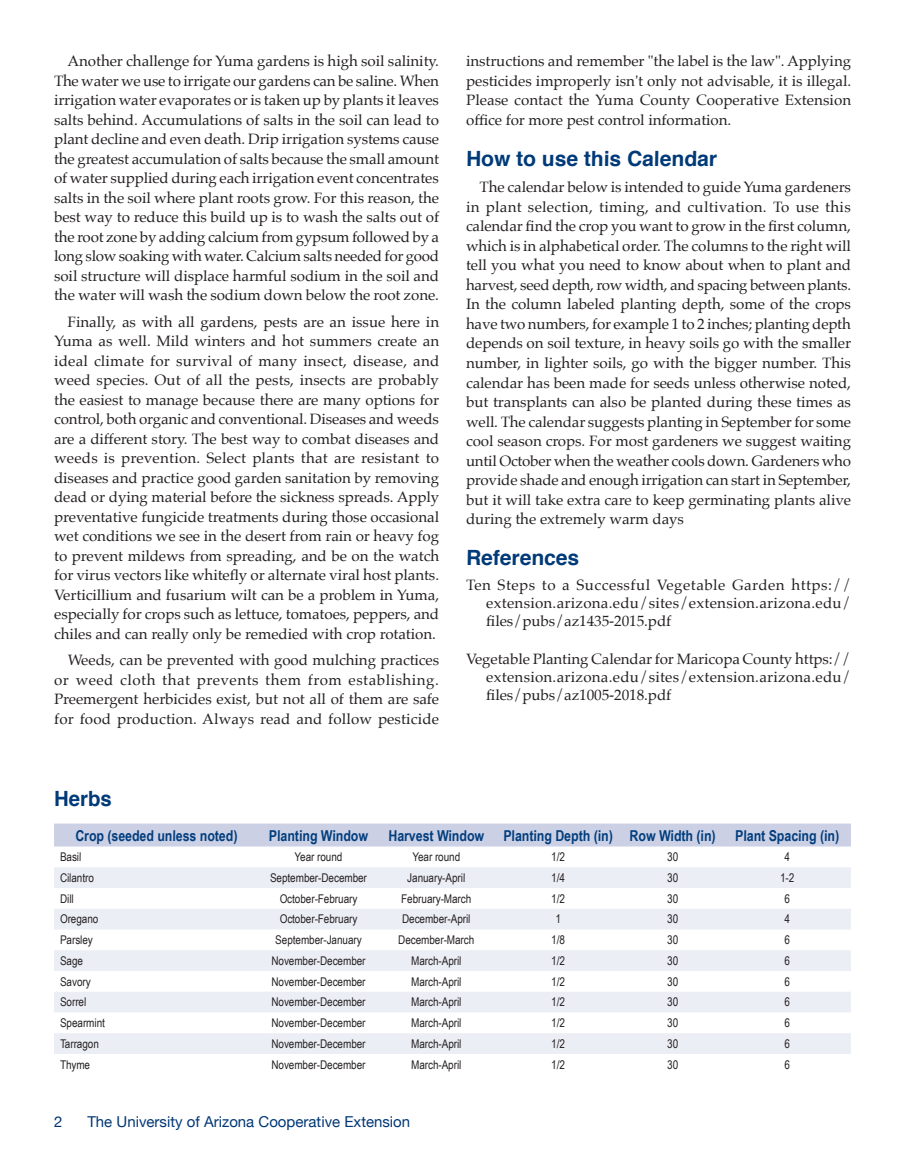
<style>
.page{position:relative;width:905px;height:1175px;background:#fff}
.page>*{position:absolute;margin:0;border:0;box-sizing:border-box;transform-origin:0 0}
.Subhead_1{font:700 21px "Helvetica";color:#013a78}
.t1{font:15px/19.5px "Palatino";color:#231f20;text-align:justify}
.t2{font:700 15px "Arial Narrow";letter-spacing:-.005em;color:#013d7d}
.t3{font:15px "Helvetica Neue";color:#013775}
.t4{font:12px "Arial Narrow";color:#231f20}
</style>
<div class="page">
<div style="left:54px;top:823px;width:796px;height:23px;background:#cbd0e4"></div>
<svg style="left:54px;top:867px;width:796px;height:187px;fill:#ebeef5"></svg>
<p class="t1" style="left:54px;top:51px;width:387px;text-indent:13px">Another challenge for Yuma gardens is high soil salinity.<br>The water we use to irrigate our gardens can be saline. When irrigation water evaporates or is taken up by plants it leaves salts behind. Accumulations of salts in the soil can lead to plant decline and even death. Drip irrigation systems cause the greatest accumulation of salts because the small amount of water supplied during each irrigation event concentrates salts in the soil where plant roots grow. For this reason, the best way to reduce this build up is to wash the salts out of the root zone by adding calcium from gypsum followed by a long slow soaking with water. Calcium salts needed for good soil structure will displace harmful sodium in the soil and the water will wash the sodium down below the root zone.</p>
<p class="t1" style="left:54px;top:312px;width:387px;text-indent:13px">Finally, as with all gardens, pests are an issue here in Yuma as well. Mild winters and hot summers create an ideal climate for survival of many insect, disease, and weed species. Out of all the pests, insects are probably the easiest to manage because there are many options for control, both organic and conventional. Diseases and weeds are a different story. The best way to combat diseases and weeds is prevention. Select plants that are resistant to diseases and practice good garden sanitation by removing dead or dying material before the sickness spreads. Apply preventative fungicide treatments during those occasional wet conditions we see in the desert from rain or heavy fog to prevent mildews from spreading, and be on the watch for virus vectors like whitefly or alternate viral host plants.<br>Verticillium and fusarium wilt can be a problem in Yuma, especially for crops such as lettuce, tomatoes, peppers, and chiles and can really only be remedied with crop rotation.</p>
<p class="t1" style="left:54px;top:650px;width:387px;text-indent:13px">Weeds, can be prevented with good mulching practices or weed cloth that prevents them from establishing.<br>Preemergent herbicides exist, but not all of them are safe for food production. Always read and follow pesticide</p>
<p class="t1" style="left:466px;top:51px;width:387px">instructions and remember "the label is the law". Applying pesticides improperly isn't only not advisable, it is illegal.<br>Please contact the Yuma County Cooperative Extension office for more pest control information.</p>
<p class="Subhead_1" style="left:466px;top:142px;width:253px">How to use this Calendar</p>
<p class="t1" style="left:466px;top:177px;width:387px;text-indent:13px">The calendar below is intended to guide Yuma gardeners in plant selection, timing, and cultivation. To use this calendar find the crop you want to grow in the first column, which is in alphabetical order. The columns to the right will tell you what you need to know about when to plant and harvest, seed depth, row width, and spacing between plants.<br>In the column labeled planting depth, some of the crops have two numbers, for example 1 to 2 inches; planting depth depends on soil texture, in heavy soils go with the smaller number, in lighter soils, go with the bigger number. This calendar has been made for seeds unless otherwise noted, but transplants can also be planted during these times as well. The calendar suggests planting in September for some cool season crops. For most gardeners we suggest waiting until October when the weather cools down. Gardeners who provide shade and enough irrigation can start in September, but it will take extra care to keep germinating plants alive during the extremely warm days</p>
<p class="Subhead_1" style="left:466px;top:541px;width:115px">References</p>
<p class="t1" style="left:486px;top:576px;width:367px;line-height:18px;text-indent:-20px">Ten Steps to a Successful Vegetable Garden https:// extension.arizona.edu/sites/extension.arizona.edu/ files/pubs/az1435-2015.pdf</p>
<p class="t1" style="left:486px;top:650px;width:366px;line-height:18px;text-indent:-20px">Vegetable Planting Calendar for Maricopa County https:// extension.arizona.edu/sites/extension.arizona.edu/ files/pubs/az1005-2018.pdf</p>
<p class="Subhead_1" style="left:54px;top:781px;width:59px">Herbs</p>
<p class="t2" style="left:75px;top:824px;width:164px">Crop (seeded unless noted)</p>
<p class="t2" style="left:269px;top:824px;width:100px">Planting Window</p>
<p class="t2" style="left:388px;top:824px;width:97px">Harvest Window</p>
<p class="t2" style="left:503px;top:824px;width:111px">Planting Depth (in)</p>
<p class="t2" style="left:629px;top:824px;width:88px">Row Width (in)</p>
<p class="t2" style="left:735px;top:824px;width:106px">Plant Spacing (in)</p>
<p class="t4" style="left:60px;top:848px;width:23px">Basil</p>
<p class="t4" style="left:294px;top:848px;width:50px">Year round</p>
<p class="t4" style="left:412px;top:848px;width:50px">Year round</p>
<p class="t4" style="left:551px;top:848px;width:15px">1/2</p>
<p class="t4" style="left:667px;top:848px;width:13px">30</p>
<p class="t4" style="left:784px;top:848px;width:7px">4</p>
<p class="t4" style="left:60px;top:869px;width:36px">Cilantro</p>
<p class="t4" style="left:270px;top:869px;width:98px">September-December</p>
<p class="t4" style="left:407px;top:869px;width:60px">January-April</p>
<p class="t4" style="left:551px;top:869px;width:15px">1/4</p>
<p class="t4" style="left:667px;top:869px;width:13px">30</p>
<p class="t4" style="left:780px;top:869px;width:16px">1-2</p>
<p class="t4" style="left:60px;top:889px;width:15px">Dill</p>
<p class="t4" style="left:280px;top:889px;width:79px">October-February</p>
<p class="t4" style="left:401px;top:889px;width:72px">February-March</p>
<p class="t4" style="left:551px;top:889px;width:15px">1/2</p>
<p class="t4" style="left:667px;top:889px;width:13px">30</p>
<p class="t4" style="left:784px;top:889px;width:7px">6</p>
<p class="t4" style="left:60px;top:910px;width:40px">Oregano</p>
<p class="t4" style="left:280px;top:910px;width:79px">October-February</p>
<p class="t4" style="left:402px;top:910px;width:70px">December-April</p>
<p class="t4" style="left:555px;top:910px;width:7px">1</p>
<p class="t4" style="left:667px;top:910px;width:13px">30</p>
<p class="t4" style="left:784px;top:910px;width:7px">4</p>
<p class="t4" style="left:60px;top:931px;width:35px">Parsley</p>
<p class="t4" style="left:275px;top:931px;width:88px">September-January</p>
<p class="t4" style="left:398px;top:931px;width:78px">December-March</p>
<p class="t4" style="left:551px;top:931px;width:15px">1/8</p>
<p class="t4" style="left:667px;top:931px;width:13px">30</p>
<p class="t4" style="left:784px;top:931px;width:7px">6</p>
<p class="t4" style="left:60px;top:952px;width:25px">Sage</p>
<p class="t4" style="left:271px;top:952px;width:96px">November-December</p>
<p class="t4" style="left:411px;top:952px;width:52px">March-April</p>
<p class="t4" style="left:551px;top:952px;width:15px">1/2</p>
<p class="t4" style="left:667px;top:952px;width:13px">30</p>
<p class="t4" style="left:784px;top:952px;width:7px">6</p>
<p class="t4" style="left:60px;top:972px;width:32px">Savory</p>
<p class="t4" style="left:271px;top:972px;width:96px">November-December</p>
<p class="t4" style="left:411px;top:972px;width:52px">March-April</p>
<p class="t4" style="left:551px;top:972px;width:15px">1/2</p>
<p class="t4" style="left:667px;top:972px;width:13px">30</p>
<p class="t4" style="left:784px;top:972px;width:7px">6</p>
<p class="t4" style="left:60px;top:993px;width:28px">Sorrel</p>
<p class="t4" style="left:271px;top:993px;width:96px">November-December</p>
<p class="t4" style="left:411px;top:993px;width:52px">March-April</p>
<p class="t4" style="left:551px;top:993px;width:15px">1/2</p>
<p class="t4" style="left:667px;top:993px;width:13px">30</p>
<p class="t4" style="left:784px;top:993px;width:7px">6</p>
<p class="t4" style="left:60px;top:1014px;width:47px">Spearmint</p>
<p class="t4" style="left:271px;top:1014px;width:96px">November-December</p>
<p class="t4" style="left:411px;top:1014px;width:52px">March-April</p>
<p class="t4" style="left:551px;top:1014px;width:15px">1/2</p>
<p class="t4" style="left:667px;top:1014px;width:13px">30</p>
<p class="t4" style="left:784px;top:1014px;width:7px">6</p>
<p class="t4" style="left:60px;top:1034px;width:41px">Tarragon</p>
<p class="t4" style="left:271px;top:1034px;width:96px">November-December</p>
<p class="t4" style="left:411px;top:1034px;width:52px">March-April</p>
<p class="t4" style="left:551px;top:1034px;width:15px">1/2</p>
<p class="t4" style="left:667px;top:1034px;width:13px">30</p>
<p class="t4" style="left:784px;top:1034px;width:7px">6</p>
<p class="t4" style="left:60px;top:1055px;width:32px">Thyme</p>
<p class="t4" style="left:271px;top:1055px;width:96px">November-December</p>
<p class="t4" style="left:411px;top:1055px;width:52px">March-April</p>
<p class="t4" style="left:551px;top:1055px;width:15px">1/2</p>
<p class="t4" style="left:667px;top:1055px;width:13px">30</p>
<p class="t4" style="left:784px;top:1055px;width:7px">6</p>
<p class="t3" style="left:54px;top:1110px;width:10px">2</p>
<p class="t3" style="left:87px;top:1111px;width:324px">The University of Arizona Cooperative Extension</p>
</div>
